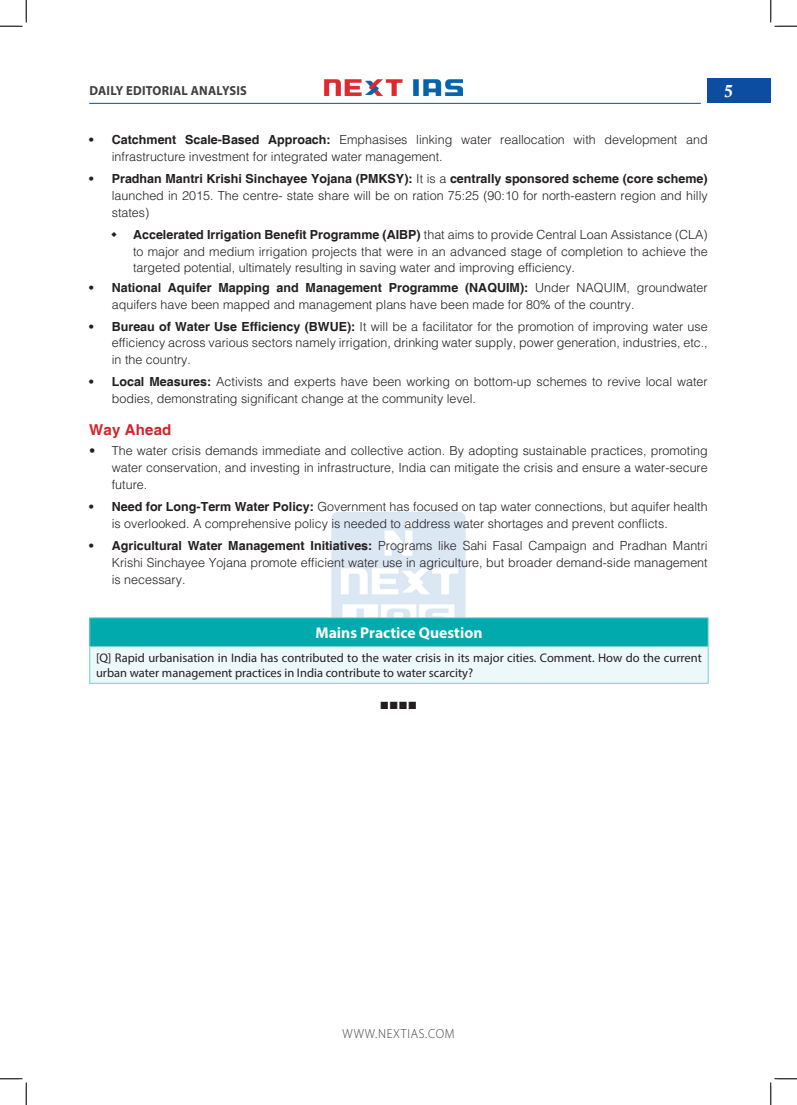
<style>
.page{position:relative;width:797px;height:1105px;background:#fff}
.page>*{position:absolute;margin:0;border:0;box-sizing:border-box;transform-origin:0 0}
.t1{font:17.5px "Calis MT Bol";color:#fff}
.Table_Head{font:700 15.62px "Myriad Pro";color:#fff}
.H-2{font:700 15px "Helvetica";letter-spacing:.01em;color:#d1232a}
.t2{font:700 13.12px "Myriad Pro";letter-spacing:.02em;color:#3e3e3f;scale:.95 1}
.t3{font:300 13.12px "Myriad Pro";letter-spacing:.06em;color:#3e3e3f;scale:.95 1}
.t4{font:300 12.5px/16.9px "Helvetica";color:#231f20;text-align:justify}
.Table_Text{font:12.5px/15px "Myriad Pro";color:#231f20}
.t5{font:12.5px "Wingdings";color:#231f20}
.s1{font-weight:700}
</style>
<div class="page">
<div style="left:707px;top:79px;width:63px;height:24px;background:#0d4da1"></div>
<img style="left:325px;top:80px;width:137px;height:15px">
<hr style="left:89px;top:103px;width:612px;height:1px;background:#0d4da1">
<img style="left:331px;top:511px;width:135px;height:106px">
<div style="left:90px;top:618px;width:618px;height:28px;background:#00aaad"></div>
<div style="left:90px;top:646px;width:618px;height:37px;background:#edf8fb"></div>
<hr style="left:89px;top:647px;width:1px;height:36px;background:#77ccd0">
<hr style="left:707px;top:647px;width:1px;height:36px;background:#77ccd0">
<hr style="left:89px;top:683px;width:619px;height:1px;background:#77ccd0">
<hr style="left:89px;top:617px;width:619px;height:1px;background:#77ccd0">
<svg style="left:89px;top:618px;width:1px;height:28px"></svg>
<svg style="left:707px;top:618px;width:1px;height:28px"></svg>
<hr style="left:89px;top:646px;width:619px;height:1px;background:#77ccd0">
<svg style="left:0;top:0;width:27px;height:27px"></svg>
<svg style="left:0;top:1078px;width:27px;height:27px"></svg>
<svg style="left:770px;top:0;width:27px;height:27px"></svg>
<svg style="left:770px;top:1078px;width:27px;height:27px"></svg>
<p class="t2" style="left:89px;top:82px;width:167px">DAILY EDITORIAL ANALYSIS</p>
<p class="t4" style="left:112px;top:131px;width:597px;text-indent:-22px"><span class="s1">• Catchment Scale-Based Approach:</span> Emphasises linking water reallocation with development and infrastructure investment for integrated water management.</p>
<p class="t4" style="left:112px;top:170px;width:597px;text-indent:-22px"><span class="s1">• Pradhan Mantri Krishi Sinchayee Yojana (PMKSY):</span> It is a <span class="s1">centrally sponsored scheme (core scheme) </span>launched in 2015. The centre- state share will be on ration 75:25 (90:10 for north-eastern region and hilly states)</p>
<p class="t4" style="left:133px;top:225px;width:576px"><span class="s1">Accelerated Irrigation Benefit Programme (AIBP)</span> that aims to provide Central Loan Assistance (CLA) to major and medium irrigation projects that were in an advanced stage of completion to achieve the targeted potential, ultimately resulting in saving water and improving efficiency.</p>
<p class="t4" style="left:112px;top:279px;width:597px;text-indent:-22px"><span class="s1">• National Aquifer Mapping and Management Programme (NAQUIM):</span> Under NAQUIM, groundwater aquifers have been mapped and management plans have been made for 80% of the country.</p>
<p class="t4" style="left:112px;top:317px;width:597px;text-indent:-22px"><span class="s1">• Bureau of Water Use Efficiency (BWUE):</span> It will be a facilitator for the promotion of improving water use efficiency across various sectors namely irrigation, drinking water supply, power generation, industries, etc., in the country.</p>
<p class="t4" style="left:112px;top:373px;width:597px;text-indent:-22px"><span class="s1">• Local Measures:</span> Activists and experts have been working on bottom-up schemes to revive local water bodies, demonstrating significant change at the community level.</p>
<p class="H-2" style="left:89px;top:420px;width:84px">Way Ahead</p>
<p class="t4" style="left:112px;top:442px;width:597px;text-indent:-22px">• The water crisis demands immediate and collective action. By adopting sustainable practices, promoting water conservation, and investing in infrastructure, India can mitigate the crisis and ensure a water-secure future.</p>
<p class="t4" style="left:112px;top:498px;width:597px;text-indent:-22px"><span class="s1">• Need for Long-Term Water Policy:</span> Government has focused on tap water connections, but aquifer health is overlooked. A comprehensive policy is needed to address water shortages and prevent conflicts.</p>
<p class="t4" style="left:112px;top:537px;width:597px;text-indent:-22px"><span class="s1">• Agricultural Water Management Initiatives:</span> Programs like Sahi Fasal Campaign and Pradhan Mantri Krishi Sinchayee Yojana promote efficient water use in agriculture, but broader demand-side management is necessary.</p>
<p class="Table_Head" style="left:315px;top:622px;width:169px">Mains Practice Question</p>
<p class="Table_Text" style="left:96px;top:650px;width:607px">[Q] Rapid urbanisation in India has contributed to the water crisis in its major cities. Comment. How do the current urban water management practices in India contribute to water scarcity?</p>
<p class="t5" style="left:380px;top:699px;width:39px">■■■■</p>
<h1 class="t1" style="left:724px;top:81px;width:10px">5</h1>
<p class="t3" style="left:342px;top:1026px;width:119px">WWW.NEXTIAS.COM</p>
</div>
